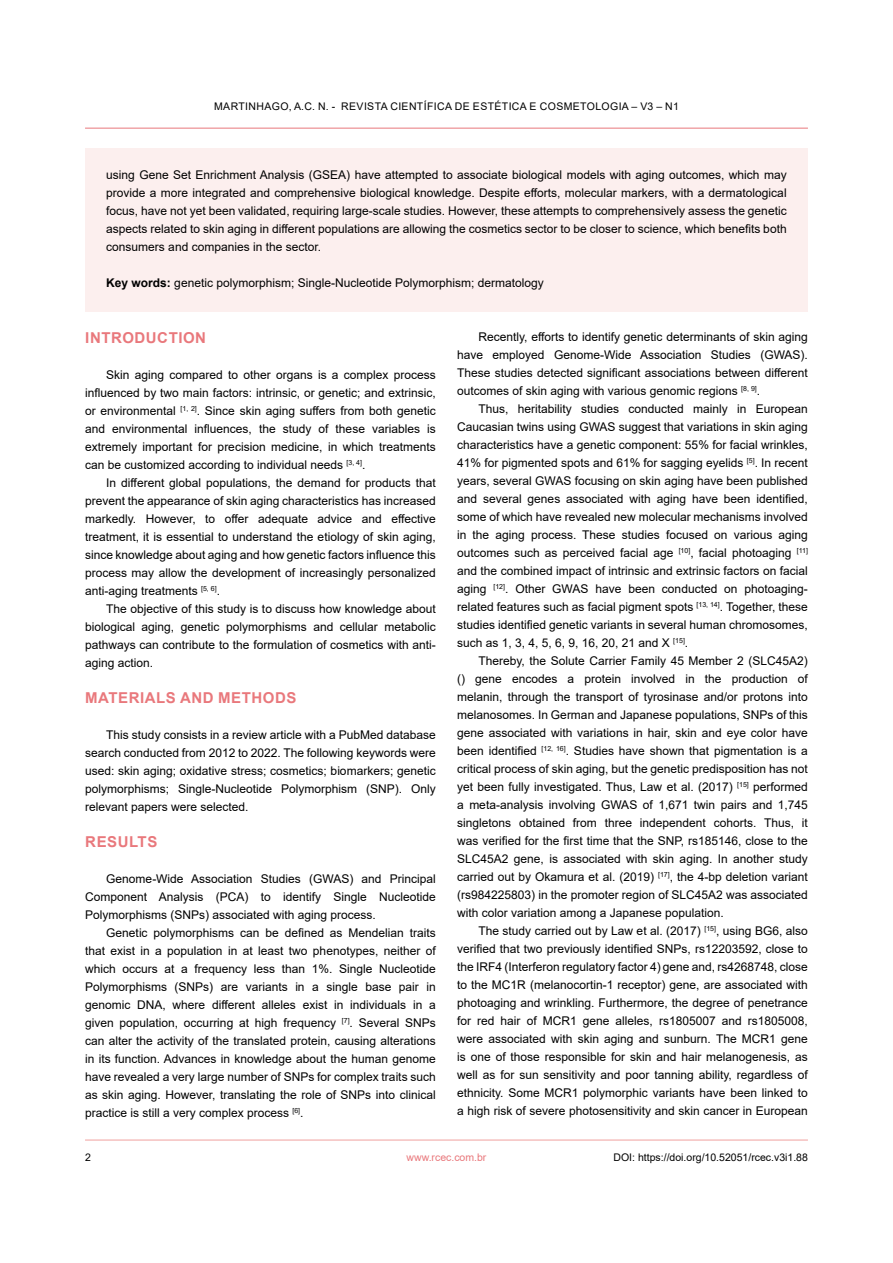
<style>
.page{position:relative;width:893px;height:1263px;background:#fff}
.page>*{position:absolute;margin:0;border:0;box-sizing:border-box;transform-origin:0 0}
.t1{font:700 15px "Arial";letter-spacing:.035em;color:#e9787c}
.t2{font:12px/18px "Arial";color:#000;text-align:justify}
.t3{font:10.5px "Arial";letter-spacing:.035em;color:#000}
.t4{font:10.5px "Arial";color:#000}
.t5{font:10.5px "Arial";color:#e9787c}
.s1{font-weight:700}
</style>
<div class="page">
<hr style="left:85px;top:128px;width:723px;height:1px;background:#e9787c">
<hr style="left:85px;top:1140px;width:723px;height:1px;background:#f0a09f">
<div style="left:85px;top:149px;width:723px;height:163px;background:#fcefee"></div>
<p class="t3" style="left:214px;top:99px;width:466px">MARTINHAGO, A.C. N. - REVISTA CIENTÍFICA DE ESTÉTICA E COSMETOLOGIA – V3 – N1</p>
<p class="t2" style="left:106px;top:166px;width:682px">using Gene Set Enrichment Analysis (GSEA) have attempted to associate biological models with aging outcomes, which may provide a more integrated and comprehensive biological knowledge. Despite efforts, molecular markers, with a dermatological focus, have not yet been validated, requiring large-scale studies. However, these attempts to comprehensively assess the genetic aspects related to skin aging in different populations are allowing the cosmetics sector to be closer to science, which benefits both consumers and companies in the sector.</p>
<p class="t2" style="left:106px;top:274px;width:439px"><span class="s1">Key words:</span> genetic polymorphism; Single-Nucleotide Polymorphism; dermatology</p>
<p class="t1" style="left:85px;top:327px;width:122px">INTRODUCTION</p>
<p class="t2" style="left:85px;top:366px;width:352px;text-indent:21px">Skin aging compared to other organs is a complex process influenced by two main factors: intrinsic, or genetic; and extrinsic, or environmental <sup>[1,</sup> <sup>2]</sup>. Since skin aging suffers from both genetic and environmental influences, the study of these variables is extremely important for precision medicine, in which treatments can be customized according to individual needs <sup>[3,</sup> <sup>4]</sup>.</p>
<p class="t2" style="left:85px;top:474px;width:352px;text-indent:21px">In different global populations, the demand for products that prevent the appearance of skin aging characteristics has increased markedly. However, to offer adequate advice and effective treatment, it is essential to understand the etiology of skin aging, since knowledge about aging and how genetic factors influence this process may allow the development of increasingly personalized anti-aging treatments <sup>[5,</sup> <sup>6]</sup>.</p>
<p class="t2" style="left:85px;top:600px;width:352px;text-indent:21px">The objective of this study is to discuss how knowledge about biological aging, genetic polymorphisms and cellular metabolic pathways can contribute to the formulation of cosmetics with anti&shy;aging action.</p>
<p class="t1" style="left:85px;top:687px;width:213px">MATERIALS AND METHODS</p>
<p class="t2" style="left:85px;top:726px;width:352px;text-indent:21px">This study consists in a review article with a PubMed database search conducted from 2012 to 2022. The following keywords were used: skin aging; oxidative stress; cosmetics; biomarkers; genetic polymorphisms; Single-Nucleotide Polymorphism (SNP). Only relevant papers were selected.</p>
<p class="t1" style="left:85px;top:831px;width:74px">RESULTS</p>
<p class="t2" style="left:85px;top:870px;width:352px;text-indent:21px">Genome-Wide Association Studies (GWAS) and Principal Component Analysis (PCA) to identify Single Nucleotide Polymorphisms (SNPs) associated with aging process.</p>
<p class="t2" style="left:85px;top:924px;width:352px;text-indent:21px">Genetic polymorphisms can be defined as Mendelian traits that exist in a population in at least two phenotypes, neither of which occurs at a frequency less than 1%. Single Nucleotide Polymorphisms (SNPs) are variants in a single base pair in genomic DNA, where different alleles exist in individuals in a given population, occurring at high frequency <sup>[7]</sup>. Several SNPs can alter the activity of the translated protein, causing alterations in its function. Advances in knowledge about the human genome have revealed a very large number of SNPs for complex traits such as skin aging. However, translating the role of SNPs into clinical practice is still a very complex process <sup>[6]</sup>.</p>
<p class="t2" style="left:457px;top:328px;width:352px;text-indent:21px">Recently, efforts to identify genetic determinants of skin aging have employed Genome-Wide Association Studies (GWAS).<br>These studies detected significant associations between different outcomes of skin aging with various genomic regions <sup>[8,</sup> <sup>9]</sup>.</p>
<p class="t2" style="left:457px;top:400px;width:352px;text-indent:21px">Thus, heritability studies conducted mainly in European Caucasian twins using GWAS suggest that variations in skin aging characteristics have a genetic component: 55% for facial wrinkles, 41% for pigmented spots and 61% for sagging eyelids <sup>[5]</sup>. In recent years, several GWAS focusing on skin aging have been published and several genes associated with aging have been identified, some of which have revealed new molecular mechanisms involved in the aging process. These studies focused on various aging outcomes such as perceived facial age <sup>[10]</sup>, facial photoaging <sup>[11] </sup>and the combined impact of intrinsic and extrinsic factors on facial aging <sup>[12]</sup>. Other GWAS have been conducted on photoaging&shy;related features such as facial pigment spots <sup>[13,</sup> <sup>14]</sup>. Together, these studies identified genetic variants in several human chromosomes, such as 1, 3, 4, 5, 6, 9, 16, 20, 21 and X <sup>[15]</sup>.</p>
<p class="t2" style="left:457px;top:652px;width:352px;text-indent:21px">Thereby, the Solute Carrier Family 45 Member 2 (SLC45A2) () gene encodes a protein involved in the production of melanin, through the transport of tyrosinase and/or protons into melanosomes. In German and Japanese populations, SNPs of this gene associated with variations in hair, skin and eye color have been identified <sup>[12,</sup> <sup>16]</sup>. Studies have shown that pigmentation is a critical process of skin aging, but the genetic predisposition has not yet been fully investigated. Thus, Law et al. (2017) <sup>[15]</sup> performed a meta-analysis involving GWAS of 1,671 twin pairs and 1,745 singletons obtained from three independent cohorts. Thus, it was verified for the first time that the SNP, rs185146, close to the SLC45A2 gene, is associated with skin aging. In another study carried out by Okamura et al. (2019) <sup>[17]</sup>, the 4-bp deletion variant (rs984225803) in the promoter region of SLC45A2 was associated with color variation among a Japanese population.</p>
<p class="t2" style="left:457px;top:922px;width:352px;text-indent:21px">The study carried out by Law et al. (2017) <sup>[15]</sup>, using BG6, also verified that two previously identified SNPs, rs12203592, close to the IRF4 (Interferon regulatory factor 4) gene and, rs4268748, close to the MC1R (melanocortin-1 receptor) gene, are associated with photoaging and wrinkling. Furthermore, the degree of penetrance for red hair of MCR1 gene alleles, rs1805007 and rs1805008, were associated with skin aging and sunburn. The MCR1 gene is one of those responsible for skin and hair melanogenesis, as well as for sun sensitivity and poor tanning ability, regardless of ethnicity. Some MCR1 polymorphic variants have been linked to a high risk of severe photosensitivity and skin cancer in European</p>
<p class="t3" style="left:85px;top:1149px;width:7px">2</p>
<p class="t5" style="left:406px;top:1150px;width:81px">www.rcec.com.br</p>
<p class="t4" style="left:614px;top:1150px;width:196px">DOI: https://doi.org/10.52051/rcec.v3i1.88</p>
</div>
